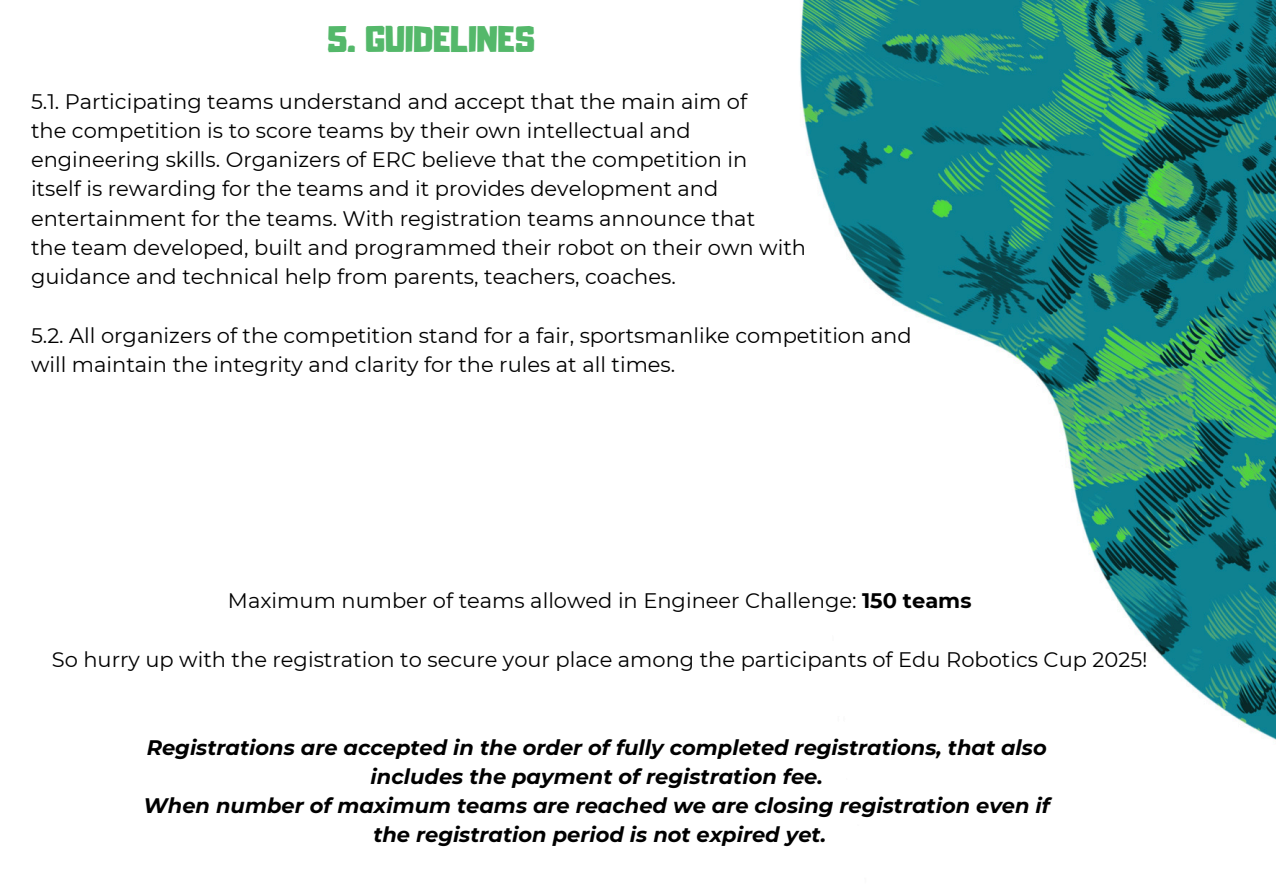
<style>
.page{position:relative;width:1276px;height:894px;background:#fff}
.page>*{position:absolute;margin:0;border:0;box-sizing:border-box;transform-origin:0 0}
.t1{font:32.55px "Adumu";color:#54b86a}
.t2{font:21px "Montserrat";color:#000}
.t3{font:italic 700 21px/29.2px "Montserrat";color:#000;text-align:center}
.s1{font-weight:700}
</style>
<div class="page">
<img style="left:800px;top:0;width:476px;height:740px">
<p class="t1" style="left:327px;top:26px;width:209px">5. GUIDELINES</p>
<p class="t2" style="left:31px;top:88px;width:717px">5.1. Participating teams understand and accept that the main aim of</p>
<h1 class="t2" style="left:31px;top:117px;width:661px">the competition is to score teams by their own intellectual and</h1>
<p class="t2" style="left:31px;top:147px;width:718px">engineering skills. Organizers of ERC believe that the competition in</p>
<p class="t2" style="left:31px;top:176px;width:689px">itself is rewarding for the teams and it provides development and</p>
<p class="t2" style="left:31px;top:205px;width:726px">entertainment for the teams. With registration teams announce that</p>
<p class="t2" style="left:31px;top:234px;width:776px">the team developed, built and programmed their robot on their own with</p>
<p class="t2" style="left:31px;top:264px;width:646px">guidance and technical help from parents, teachers, coaches.</p>
<p class="t2" style="left:31px;top:322px;width:882px">5.2. All organizers of the competition stand for a fair, sportsmanlike competition and</p>
<p class="t2" style="left:31px;top:351px;width:646px">will maintain the integrity and clarity for the rules at all times.</p>
<p class="t2" style="left:228px;top:587px;width:745px">Maximum number of teams allowed in Engineer Challenge: <span class="s1">150 teams</span></p>
<p class="t2" style="left:52px;top:646px;width:1097px">So hurry up with the registration to secure your place among the participants of Edu Robotics Cup 2025!</p>
<p class="t3" style="left:144px;top:732px;width:908px">Registrations are accepted in the order of fully completed registrations, that also includes the payment of registration fee.<br>When number of maximum teams are reached we are closing registration even if the registration period is not expired yet.</p>
</div>
